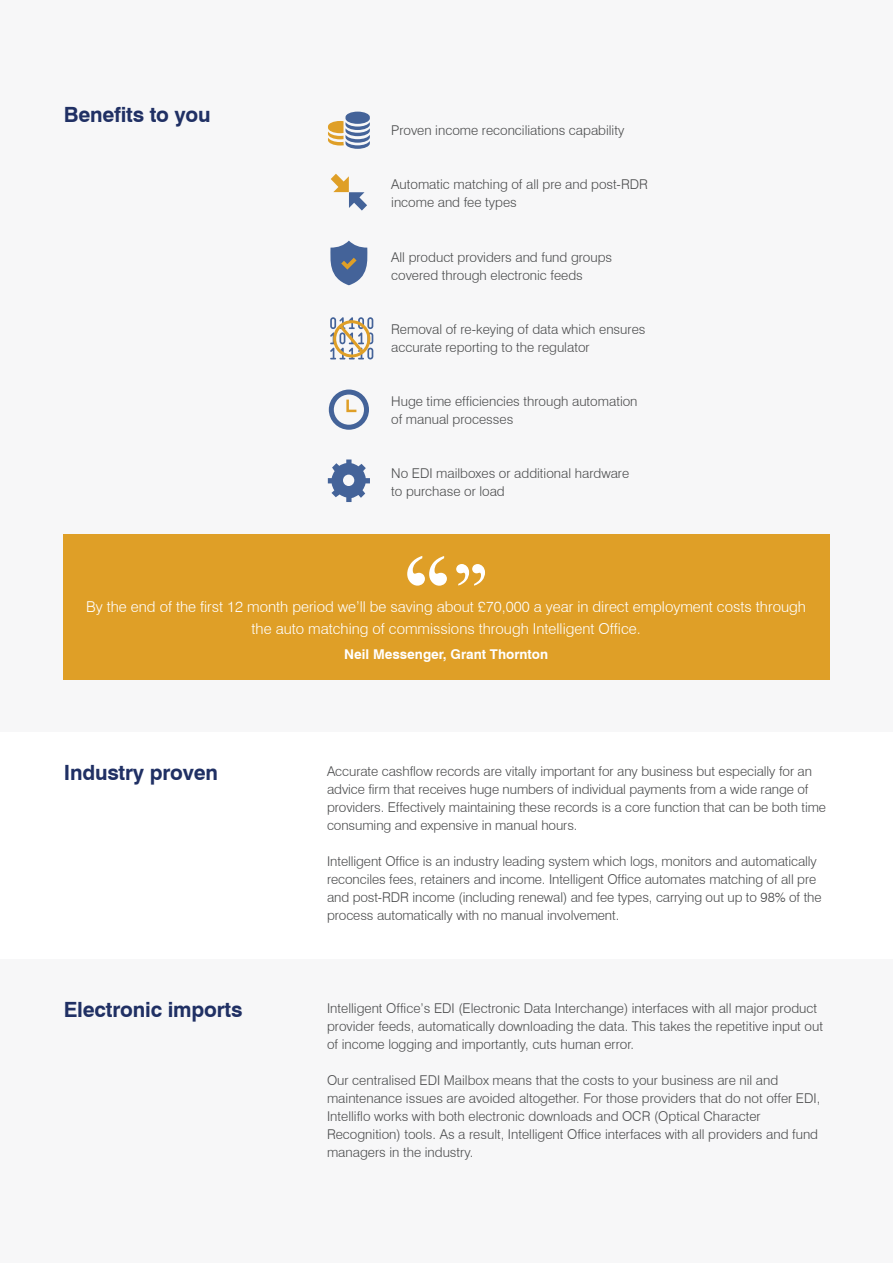
<style>
.page{position:relative;width:893px;height:1263px;background:#fff}
.page>*{position:absolute;margin:0;border:0;box-sizing:border-box;transform-origin:0 0}
.Section_Title{font:700 21px "Swiss 721 BT";letter-spacing:-.01em;color:#203064}
.t1{font:300 15px/21.6px "Swiss 721 BT";color:#fff;text-align:center}
.Bodytext{font:300 13.5px/18px "Swiss 721 BT";color:#4b4c4d}
.t2{font:700 13.5px "Swiss 721 BT";color:#fff}
</style>
<div class="page">
<div style="left:0;top:0;width:893px;height:731px;background:#f7f7f8"></div>
<div style="left:0;top:960px;width:893px;height:303px;background:#f7f7f8"></div>
<svg style="left:328px;top:459px;width:42px;height:43px"></svg>
<svg style="left:330px;top:241px;width:38px;height:44px"></svg>
<svg style="left:328px;top:112px;width:42px;height:37px"></svg>
<div style="left:63px;top:535px;width:766px;height:145px;background:#df9f27"></div>
<svg style="left:407px;top:556px;width:40px;height:30px"></svg>
<svg style="left:456px;top:564px;width:29px;height:22px"></svg>
<svg style="left:331px;top:174px;width:36px;height:37px"></svg>
<svg style="left:329px;top:389px;width:40px;height:41px"></svg>
<svg style="left:330px;top:317px;width:43px;height:42px"></svg>
<p class="Section_Title" style="left:64px;top:102px;width:148px">Benefits to you</p>
<p class="Bodytext" style="left:391px;top:121px;width:235px">Proven income reconciliations capability</p>
<p class="Bodytext" style="left:391px;top:176px;width:258px">Automatic matching of all pre and post-RDR income and fee types</p>
<p class="Bodytext" style="left:391px;top:248px;width:223px">All product providers and fund groups covered through electronic feeds</p>
<p class="Bodytext" style="left:391px;top:320px;width:256px">Removal of re-keying of data which ensures accurate reporting to the regulator</p>
<p class="Bodytext" style="left:391px;top:392px;width:248px">Huge time efficiencies through automation of manual processes</p>
<p class="Bodytext" style="left:391px;top:464px;width:240px">No EDI mailboxes or additional hardware to purchase or load</p>
<p class="t1" style="left:86px;top:596px;width:721px">By the end of the first 12 month period we’ll be saving about £70,000 a year in direct employment costs through the auto matching of commissions through Intelligent Office.</p>
<p class="t2" style="left:344px;top:645px;width:206px">Neil Messenger, Grant Thornton</p>
<p class="Section_Title" style="left:64px;top:760px;width:156px">Industry proven</p>
<p class="Bodytext" style="left:327px;top:762px;width:500px">Accurate cashflow records are vitally important for any business but especially for an advice firm that receives huge numbers of individual payments from a wide range of providers. Effectively maintaining these records is a core function that can be both time consuming and expensive in manual hours.</p>
<p class="Bodytext" style="left:327px;top:852px;width:496px">Intelligent Office is an industry leading system which logs, monitors and automatically reconciles fees, retainers and income. Intelligent Office automates matching of all pre and post-RDR income (including renewal) and fee types, carrying out up to 98% of the process automatically with no manual involvement.</p>
<p class="Section_Title" style="left:64px;top:997px;width:180px">Electronic imports</p>
<p class="Bodytext" style="left:327px;top:999px;width:497px">Intelligent Office’s EDI (Electronic Data Interchange) interfaces with all major product provider feeds, automatically downloading the data. This takes the repetitive input out of income logging and importantly, cuts human error.</p>
<p class="Bodytext" style="left:327px;top:1071px;width:495px">Our centralised EDI Mailbox means that the costs to your business are nil and maintenance issues are avoided altogether. For those providers that do not offer EDI,</p>
<p class="Bodytext" style="left:327px;top:1107px;width:493px">Intelliflo works with both electronic downloads and OCR (Optical Character<br>Recognition) tools. As a result, Intelligent Office interfaces with all providers and fund managers in the industry.</p>
</div>
